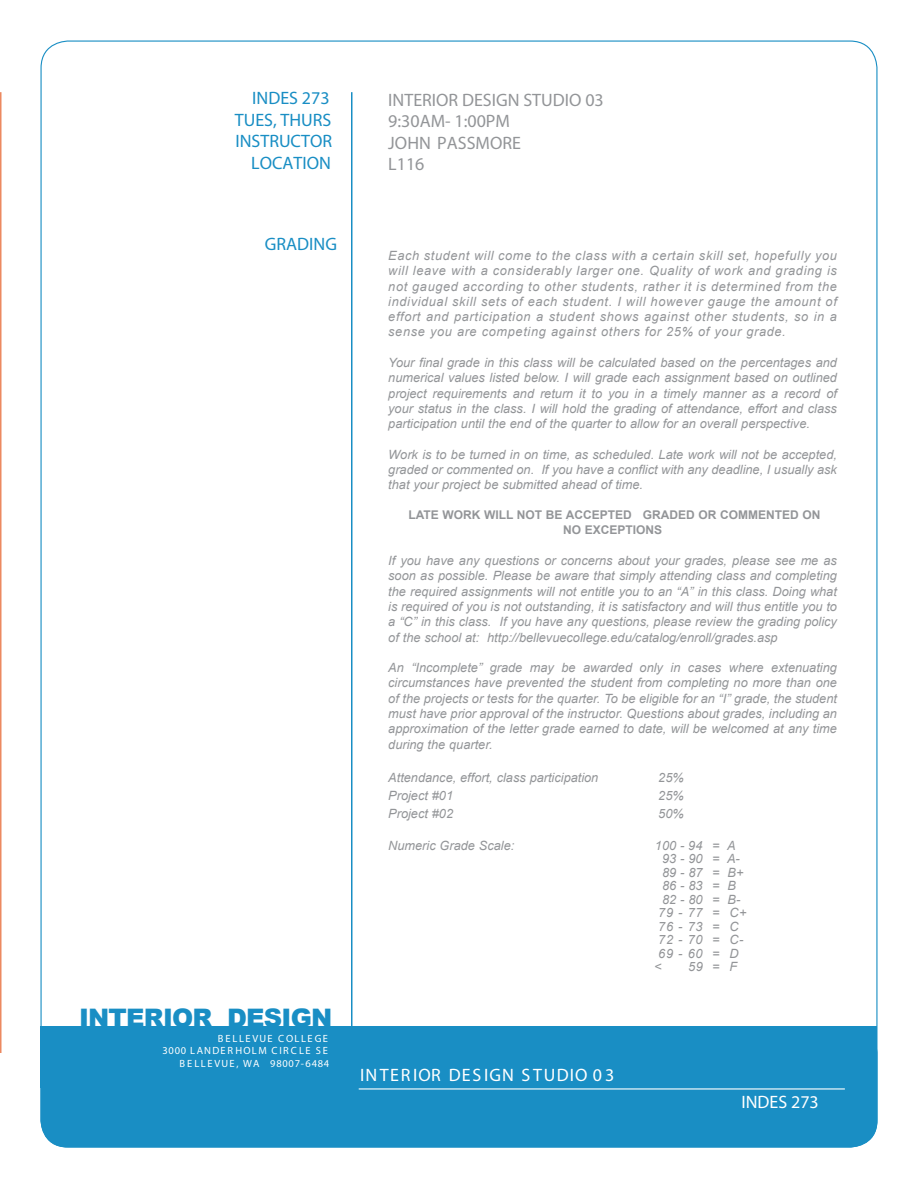
<style>
.page{position:relative;width:918px;height:1188px;background:#fff}
.page>*{position:absolute;margin:0;border:0;box-sizing:border-box;transform-origin:0 0}
.t1{font:900 25.5px "Arial";letter-spacing:-.03em;color:#198ec4}
.t2{font:18px/21.6px "Myriad";color:#939598}
.t3{font:18px/21.6px "Myriad";color:#198ec4;text-align:right}
.t4{font:18px "Myriad";letter-spacing:.08em;color:#fff}
.t5{font:18px "Myriad";color:#fff}
.t6{font:italic 12.75px/15.3px "Arial";color:#939598;text-align:justify}
.t7{font:700 12px/15.3px "Arial";color:#939598;text-align:center}
.t8{font:10.5px/12.6px "Myriad";letter-spacing:.145em;color:#fff;text-align:right}
</style>
<div class="page">
<div style="left:40px;top:1026px;width:838px;height:122px;background:#198ec4;border-radius:27px"></div>
<div style="left:40px;top:1026px;width:838px;height:61px;background:#198ec4"></div>
<hr style="left:351px;top:92px;width:1px;height:961px;background:#198ec4">
<hr style="left:359px;top:1088px;width:486px;height:2px;background:#fff">
<hr style="left:0;top:92px;width:2px;height:961px;background:#ec8960">
<h2 class="t3" style="left:235px;top:88px;width:99px">INDES 273<br>TUES, THURS<br>INSTRUCTOR<br>LOCATION</h2>
<h2 class="t2" style="left:388px;top:90px;width:217px">INTERIOR DESIGN STUDIO 03<br>9:30AM- 1:00PM<br>JOHN PASSMORE<br>L116</h2>
<h2 class="t3" style="left:265px;top:234px;width:74px">GRADING</h2>
<h1 class="t1" style="left:79px;top:999px;width:255px">INTERIOR DESIGN</h1>
<p class="t8" style="left:162px;top:1032px;width:168px">BELLEVUE COLLEGE<br>3000 LANDERHOLM CIRCLE SE<br>BELLEVUE, WA 98007-6484</p>
<p class="t6" style="left:388px;top:248px;width:450px">Each student will come to the class with a certain skill set, hopefully you will leave with a considerably larger one. Quality of work and grading is not gauged according to other students, rather it is determined from the individual skill sets of each student. I will however gauge the amount of effort and participation a student shows against other students, so in a sense you are competing against others for 25% of your grade.</p>
<p class="t6" style="left:388px;top:355px;width:450px">Your final grade in this class will be calculated based on the percentages and numerical values listed below. I will grade each assignment based on outlined project requirements and return it to you in a timely manner as a record of your status in the class. I will hold the grading of attendance, effort and class participation until the end of the quarter to allow for an overall perspective.</p>
<p class="t6" style="left:388px;top:447px;width:450px">Work is to be turned in on time, as scheduled. Late work will not be accepted, graded or commented on. If you have a conflict with any deadline, I usually ask that your project be submitted ahead of time.</p>
<p class="t7" style="left:408px;top:507px;width:414px">LATE WORK WILL NOT BE ACCEPTED GRADED OR COMMENTED ON<br>NO EXCEPTIONS</p>
<p class="t6" style="left:388px;top:553px;width:450px">If you have any questions or concerns about your grades, please see me as soon as possible. Please be aware that simply attending class and completing the required assignments will not entitle you to an “A” in this class. Doing what is required of you is not outstanding, it is satisfactory and will thus entitle you to a “C” in this class. If you have any questions, please review the grading policy of the school at: http://bellevuecollege.edu/catalog/enroll/grades.asp</p>
<p class="t6" style="left:388px;top:660px;width:450px">An “Incomplete” grade may be awarded only in cases where extenuating circumstances have prevented the student from completing no more than one of the projects or tests for the quarter. To be eligible for an “I” grade, the student must have prior approval of the instructor. Questions about grades, including an approximation of the letter grade earned to date, will be welcomed at any time during the quarter.</p>
<p class="t6" style="left:388px;top:770px;width:212px">Attendance, effort, class participation</p>
<p class="t6" style="left:658px;top:770px;width:27px">25%</p>
<p class="t6" style="left:388px;top:788px;width:66px">Project #01</p>
<p class="t6" style="left:658px;top:788px;width:27px">25%</p>
<p class="t6" style="left:388px;top:806px;width:66px">Project #02</p>
<p class="t6" style="left:658px;top:806px;width:27px">50%</p>
<p class="t6" style="left:388px;top:838px;width:128px">Numeric Grade Scale:</p>
<p class="t6" style="left:655px;top:838px;width:82px">100-94 = A</p>
<p class="t6" style="left:662px;top:851px;width:79px">93-90 = A-</p>
<p class="t6" style="left:662px;top:865px;width:83px">89-87 = B+</p>
<p class="t6" style="left:662px;top:878px;width:75px">86-83 = B</p>
<p class="t6" style="left:662px;top:892px;width:80px">82-80 = B-</p>
<p class="t6" style="left:658px;top:905px;width:90px">79-77 = C+</p>
<p class="t6" style="left:658px;top:919px;width:82px">76-73 = C</p>
<p class="t6" style="left:658px;top:932px;width:87px">72-70 = C-</p>
<p class="t6" style="left:658px;top:946px;width:82px">69-60 = D</p>
<p class="t6" style="left:654px;top:959px;width:9px">&lt;</p>
<p class="t6" style="left:688px;top:959px;width:51px">59=F</p>
<h2 class="t4" style="left:360px;top:1067px;width:256px">INTERIOR DESIGN STUDIO 03</h2>
<h2 class="t5" style="left:741px;top:1094px;width:79px">INDES 273</h2>
</div>
